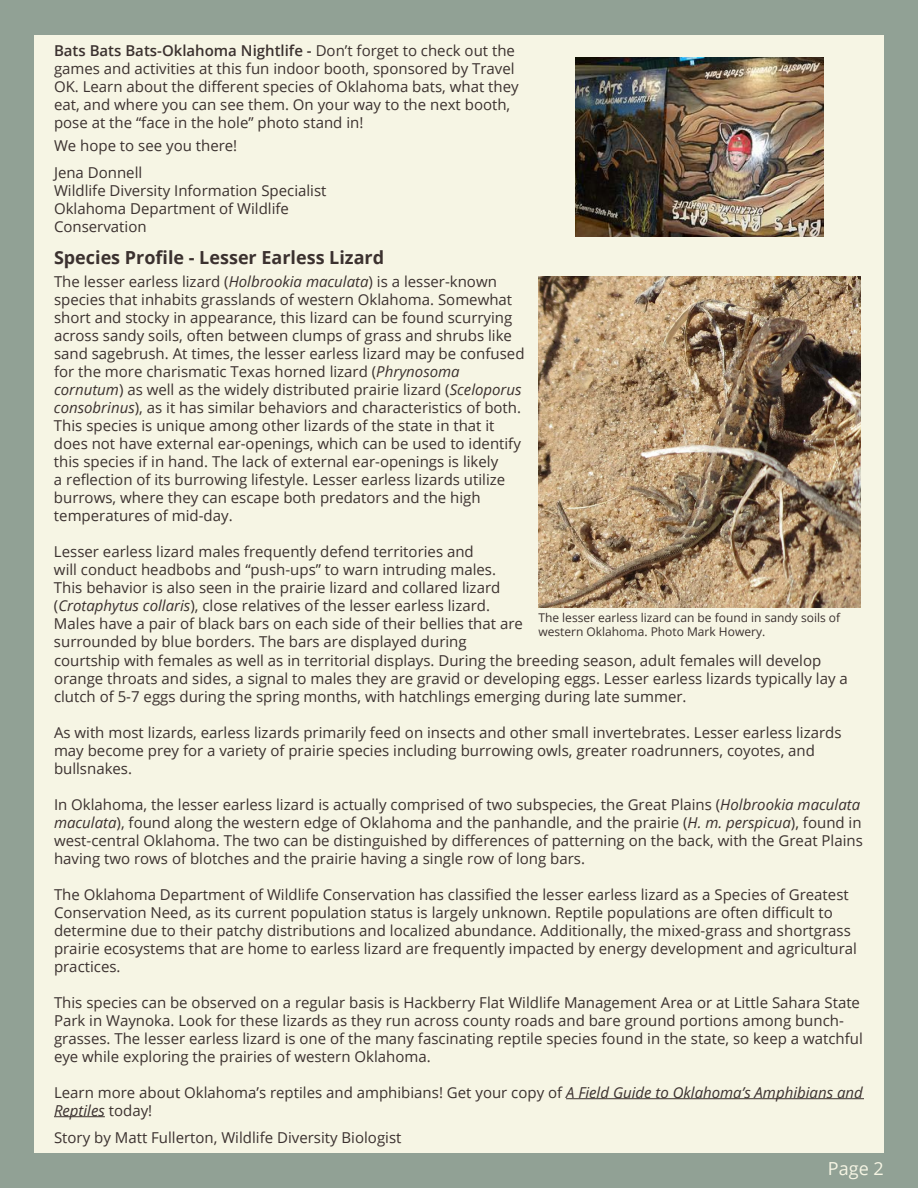
<style>
.page{position:relative;width:918px;height:1188px;background:#fff}
.page>*{position:absolute;margin:0;border:0;box-sizing:border-box;transform-origin:0 0}
.t1{font:700 18px "Open Sans";color:#3b312f}
.t2{font:18px "Open Sans";color:#f6f5e4}
.t3{font:15px/18px "Open Sans";color:#3b312f}
.t4{font:12px/14.4px "Open Sans";color:#3b312f}
.s1{font-weight:600}
.s2{font-style:italic}
</style>
<div class="page">
<div style="left:1px;top:1px;width:917px;height:1187px;background:#91a195"></div>
<div style="left:34px;top:35px;width:850px;height:1118px;background:#f6f5e4"></div>
<hr style="left:566px;top:1098px;width:298px;height:1px;background:#3b312f">
<hr style="left:54px;top:1116px;width:51px;height:1px;background:#3b312f">
<img style="left:538px;top:276px;width:322px;height:332px">
<img style="left:575px;top:57px;width:249px;height:180px">
<p class="t3" style="left:54px;top:42px;width:466px"><span class="s1">Bats Bats Bats-Oklahoma Nightlife -</span> Don’t forget to check out the games and activities at this fun indoor booth, sponsored by Travel OK. Learn about the different species of Oklahoma bats, what they eat, and where you can see them. On your way to the next booth, pose at the “face in the hole” photo stand in!</p>
<p class="t3" style="left:54px;top:132px;width:185px;line-height:27px">We hope to see you there!<br>Jena Donnell</p>
<p class="t3" style="left:54px;top:181px;width:274px">Wildlife Diversity Information Specialist<br>Oklahoma Department of Wildlife<br>Conservation</p>
<p class="t1" style="left:54px;top:245px;width:332px">Species Profile - Lesser Earless Lizard</p>
<p class="t3" style="left:54px;top:273px;width:472px">The lesser earless lizard (<span class="s2">Holbrookia maculata</span>) is a lesser-known species that inhabits grasslands of western Oklahoma. Somewhat short and stocky in appearance, this lizard can be found scurrying across sandy soils, often between clumps of grass and shrubs like sand sagebrush. At times, the lesser earless lizard may be confused for the more charismatic Texas horned lizard (<span class="s2">Phrynosoma cornutum</span>) as well as the widely distributed prairie lizard (<span class="s2">Sceloporus consobrinus</span>), as it has similar behaviors and characteristics of both.<br>This species is unique among other lizards of the state in that it does not have external ear-openings, which can be used to identify this species if in hand. The lack of external ear-openings is likely<br>a reflection of its burrowing lifestyle. Lesser earless lizards utilize burrows, where they can escape both predators and the high temperatures of mid-day.</p>
<p class="t3" style="left:54px;top:543px;width:470px">Lesser earless lizard males frequently defend territories and<br>will conduct headbobs and “push-ups” to warn intruding males.<br>This behavior is also seen in the prairie lizard and collared lizard (<span class="s2">Crotaphytus collaris</span>), close relatives of the lesser earless lizard.<br>Males have a pair of black bars on each side of their bellies that are surrounded by blue borders. The bars are displayed during</p>
<p class="t4" style="left:538px;top:610px;width:303px">The lesser earless lizard can be found in sandy soils of western Oklahoma. Photo Mark Howery.</p>
<p class="t3" style="left:54px;top:651px;width:795px">courtship with females as well as in territorial displays. During the breeding season, adult females will develop orange throats and sides, a signal to males they are gravid or developing eggs. Lesser earless lizards typically lay a clutch of 5-7 eggs during the spring months, with hatchlings emerging during late summer.</p>
<p class="t3" style="left:54px;top:723px;width:789px">As with most lizards, earless lizards primarily feed on insects and other small invertebrates. Lesser earless lizards may become prey for a variety of prairie species including burrowing owls, greater roadrunners, coyotes, and bullsnakes.</p>
<p class="t3" style="left:54px;top:795px;width:810px">In Oklahoma, the lesser earless lizard is actually comprised of two subspecies, the Great Plains (<span class="s2">Holbrookia maculata maculata</span>), found along the western edge of Oklahoma and the panhandle, and the prairie (<span class="s2">H. m. perspicua</span>), found in west-central Oklahoma. The two can be distinguished by differences of patterning on the back, with the Great Plains having two rows of blotches and the prairie having a single row of long bars.</p>
<p class="t3" style="left:54px;top:885px;width:805px">The Oklahoma Department of Wildlife Conservation has classified the lesser earless lizard as a Species of Greatest Conservation Need, as its current population status is largely unknown. Reptile populations are often difficult to determine due to their patchy distributions and localized abundance. Additionally, the mixed-grass and shortgrass prairie ecosystems that are home to earless lizard are frequently impacted by energy development and agricultural practices.</p>
<p class="t3" style="left:54px;top:993px;width:810px">This species can be observed on a regular basis is Hackberry Flat Wildlife Management Area or at Little Sahara State Park in Waynoka. Look for these lizards as they run across county roads and bare ground portions among bunch&shy;grasses. The lesser earless lizard is one of the many fascinating reptile species found in the state, so keep a watchful eye while exploring the prairies of western Oklahoma.</p>
<p class="t3" style="left:54px;top:1083px;width:810px">Learn more about Oklahoma’s reptiles and amphibians! Get your copy of <span class="s2">A Field Guide to Oklahoma’s Amphibians and<br>Reptiles</span> today!</p>
<p class="t3" style="left:54px;top:1128px;width:349px">Story by Matt Fullerton, Wildlife Diversity Biologist</p>
<p class="t2" style="left:828px;top:1156px;width:57px">Page 2</p>
</div>
